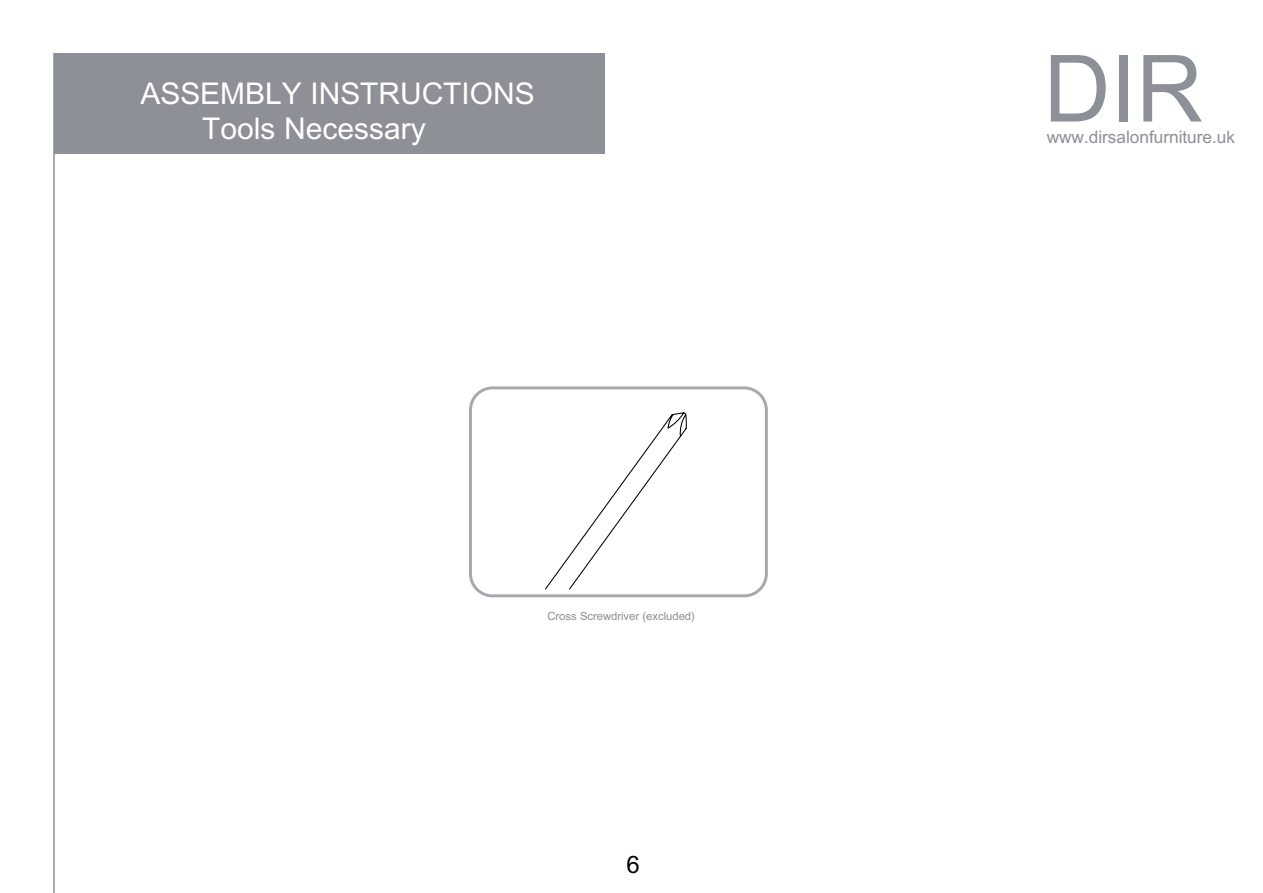
<style>
.page{position:relative;width:1263px;height:893px;background:#fff}
.page>*{position:absolute;margin:0;border:0;box-sizing:border-box;transform-origin:0 0}
.t1{font:93px "+Arial";color:#8e9097}
.t2{font:30px/34.7px "+Arial";color:#fff}
.t3{font:24px "+Arial";color:#030303}
.t4{font:17.25px "+Arial";color:#8e9097}
.t5{font:11.25px "+Arial";color:#8b8e94}
</style>
<div class="page">
<div style="left:54px;top:53px;width:551px;height:101px;background:#8e9097"></div>
<hr style="left:53px;top:53px;width:2px;height:840px;background:#8e9097">
<div style="left:469px;top:386px;width:299px;height:211px;border:3px solid #a8a9ad;border-radius:22px"></div>
<svg style="left:545px;top:412px;width:142px;height:178px"></svg>
<p class="t2" style="left:202px;top:77px;width:334px;text-indent:-62px">ASSEMBLY INSTRUCTIONS<br>Tools Necessary</p>
<p class="t5" style="left:547px;top:608px;width:149px">Cross Screwdriver (excluded)</p>
<p class="t3" style="left:626px;top:848px;width:15px">6</p>
<h1 class="t1" style="left:1043px;top:25px;width:161px">DIR</h1>
<p class="t4" style="left:1047px;top:125px;width:190px">www.dirsalonfurniture.uk</p>
</div>
